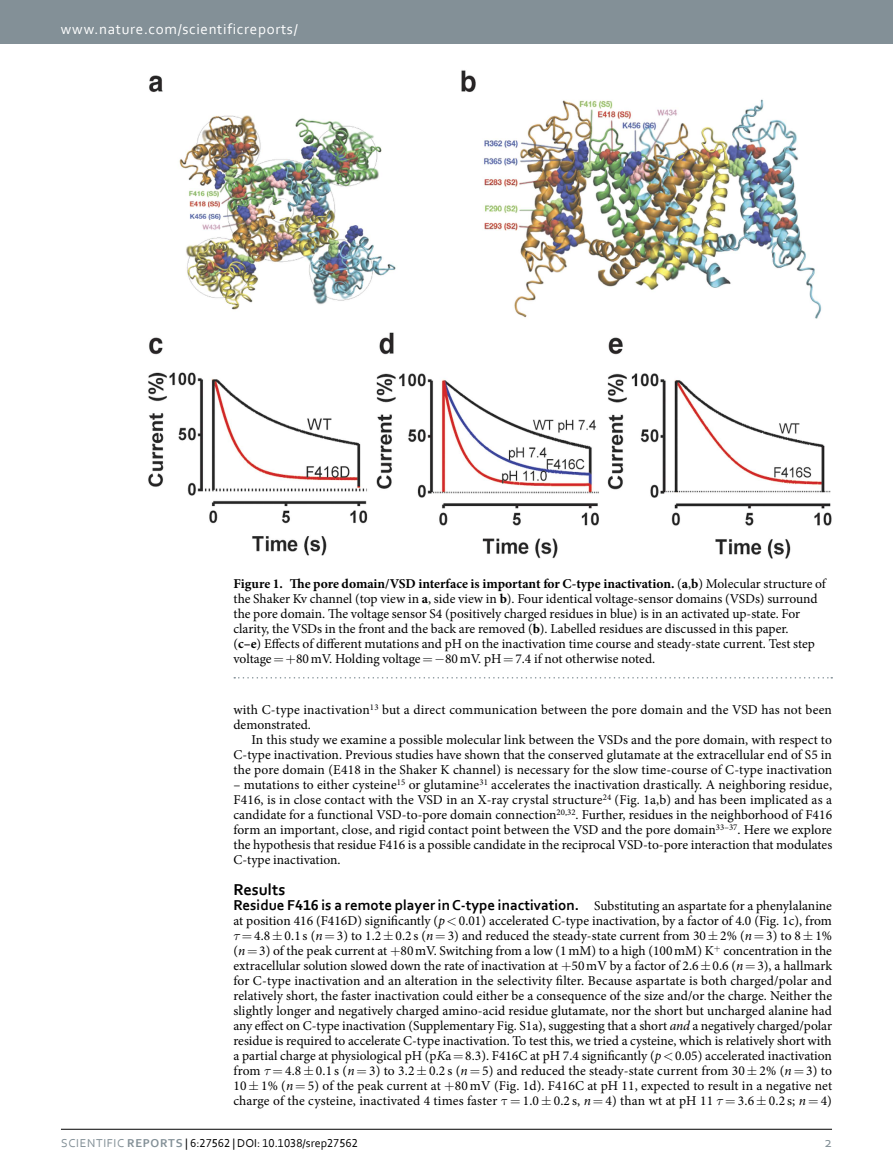
<style>
.page{position:relative;width:893px;height:1174px;background:#fff}
.page>*{position:absolute;margin:0;border:0;box-sizing:border-box;transform-origin:0 0}
.t1{font:700 16.5px "Corbel";color:#000}
.t2{font:700 15px "Corbel";color:#000}
.t3{font:15px "Corbel";letter-spacing:.045em;color:#fff}
.t4{font:15px "Corbel";color:#839097}
.t5{font:13.5px/15px "Minion Pro";color:#000;text-align:justify}
.t6{font:12px "Corbel";color:#000}
.s1{font-weight:700}
.s2{font-family:"Minion Pro";font-weight:400;font-size:13.5px}
.s3{font-style:italic}
.s4{color:#839097}
.s5{font-weight:700;color:#839097}
</style>
<div class="page">
<div style="left:0;top:0;width:893px;height:43px;background:#839097"></div>
<hr style="left:61px;top:1129px;width:771px;height:1px;background:#000">
<img style="left:148px;top:70px;width:684px;height:489px">
<svg style="left:234px;top:677px;width:598px;height:1px"></svg>
<p class="t3" style="left:61px;top:19px;width:238px">www.nature.com/scientificreports/</p>
<p class="t5" style="left:233px;top:576px;width:594px;text-align:left"><span class="s1">Figure 1. The pore domain/VSD interface is important for C-type inactivation.</span> (<span class="s1">a</span>,<span class="s1">b</span>) Molecular structure of the Shaker Kv channel (top view in <span class="s1">a</span>, side view in <span class="s1">b</span>). Four identical voltage-sensor domains (VSDs) surround the pore domain. The voltage sensor S4 (positively charged residues in blue) is in an activated up-state. For clarity, the VSDs in the front and the back are removed (<span class="s1">b</span>). Labelled residues are discussed in this paper.<br>(<span class="s1">c–e</span>) Effects of different mutations and pH on the inactivation time course and steady-state current. Test step voltage</p>
<p class="t5" style="left:296px;top:651px;width:361px">80mV. Holding voltage −80mV. pH 7.4 if not otherwise noted.</p>
<p class="t5" style="left:233px;top:702px;width:600px">with C-type inactivation<sup>13</sup> but a direct communication between the pore domain and the VSD has not been demonstrated.</p>
<p class="t5" style="left:233px;top:732px;width:600px;text-indent:18px">In this study we examine a possible molecular link between the VSDs and the pore domain, with respect to C-type inactivation. Previous studies have shown that the conserved glutamate at the extracellular end of S5 in the pore domain (E418 in the Shaker K channel) is necessary for the slow time-course of C-type inactivation</p>
<p class="t5" style="left:233px;top:777px;width:600px">– mutations to either cysteine<sup>15</sup> or glutamine<sup>31</sup> accelerates the inactivation drastically. A neighboring residue, F416, is in close contact with the VSD in an X-ray crystal structure<sup>24</sup> (Fig. 1a,b) and has been implicated as a candidate for a functional VSD-to-pore domain connection<sup>20,32</sup>. Further, residues in the neighborhood of F416 form an important, close, and rigid contact point between the VSD and the pore domain<sup>33–37</sup>. Here we explore the hypothesis that residue F416 is a possible candidate in the reciprocal VSD-to-pore interaction that modulates C-type inactivation.</p>
<p class="t1" style="left:233px;top:879px;width:53px">Results</p>
<p class="t2" style="left:233px;top:896px;width:600px">Residue F416 is a remote player in C-type inactivation. <span class="s2">Substituting an aspartate for a phenylalanine</span></p>
<p class="t5" style="left:233px;top:913px;width:600px">at position 416 (F416D) significantly (<span class="s3">p</span> 0.01) accelerated C-type inactivation, by a factor of 4.0 (Fig. 1c), from</p>
<p class="t5" style="left:254px;top:928px;width:579px">4.8 0.1 s (<span class="s3">n</span> 3) to 1.2 0.2 s (<span class="s3">n</span> 3) and reduced the steady-state current from 30 2% (<span class="s3">n</span> 3) to 8 1%</p>
<p class="t5" style="left:234px;top:943px;width:600px">(<span class="s3">n</span> 3) of the peak current at 80mV. Switching from a low (1mM) to a high (100mM) K concentration in the</p>
<p class="t5" style="left:233px;top:958px;width:600px">extracellular solution slowed down the rate of inactivation at 50mV by a factor of 2.6 0.6 (<span class="s3">n</span> 3), a hallmark</p>
<p class="t5" style="left:233px;top:973px;width:600px">for C-type inactivation and an alteration in the selectivity filter. Because aspartate is both charged/polar and</p>
<p class="t5" style="left:233px;top:988px;width:600px">relatively short, the faster inactivation could either be a consequence of the size and/or the charge. Neither the</p>
<p class="t5" style="left:233px;top:1003px;width:600px">slightly longer and negatively charged amino-acid residue glutamate, nor the short but uncharged alanine had</p>
<p class="t5" style="left:233px;top:1018px;width:600px">any effect on C-type inactivation (Supplementary Fig. S1a), suggesting that a short <span class="s3">and</span> a negatively charged/polar</p>
<p class="t5" style="left:233px;top:1033px;width:600px">residue is required to accelerate C-type inactivation. To test this, we tried a cysteine, which is relatively short with</p>
<p class="t5" style="left:233px;top:1048px;width:600px">a partial charge at physiological pH (p<span class="s3">K</span>a 8.3). F416C at pH 7.4 significantly (<span class="s3">p</span> 0.05) accelerated inactivation</p>
<p class="t5" style="left:233px;top:1063px;width:29px">from</p>
<p class="t5" style="left:233px;top:1063px;width:600px;text-indent:52px">4.8 0.1 s (<span class="s3">n</span> 3) to 3.2 0.2 s (<span class="s3">n</span> 5) and reduced the steady-state current from 30 2% (<span class="s3">n</span> 3) to 10 1% (<span class="s3">n</span> 5) of the peak current at 80 mV (Fig. 1d). F416C at pH 11, expected to result in a negative net charge of the cysteine, inactivated 4 times faster</p>
<p class="t5" style="left:523px;top:1093px;width:192px">1.0 0.2 s, <span class="s3">n</span> 4) than wt at pH 11</p>
<p class="t5" style="left:738px;top:1093px;width:96px">3.6 0.2 s; <span class="s3">n</span> 4)</p>
<p class="t6" style="left:61px;top:1135px;width:298px"><span class="s4">Scientific</span> <span class="s5">Reports</span> | 6:27562 | DOI: 10.1038/srep27562</p>
<p class="t4" style="left:824px;top:1132px;width:9px">2</p>
</div>
